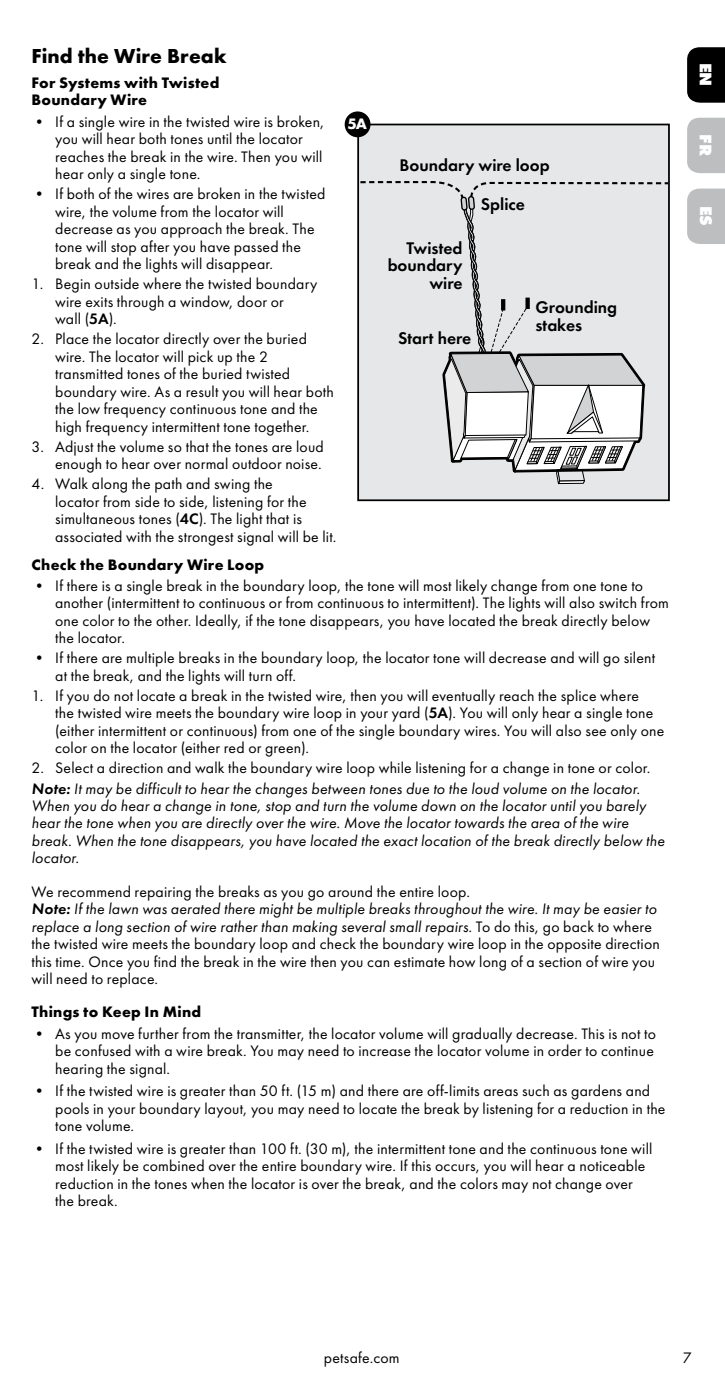
<style>
.page{position:relative;width:725px;height:1386px;background:#fff}
.page>*{position:absolute;margin:0;border:0;box-sizing:border-box;transform-origin:0 0}
.t1{font:21px "Futura PT Bold";letter-spacing:.005em;color:#000}
.t2{font:17.5px/17.5px "Futura PT Demi";color:#000;text-align:right}
.t3{font:700 17.5px "Futura PT Extra";color:#fff}
.t4{font:15.75px/17.5px "Futura PT Book";letter-spacing:.01em;color:#000}
.t5{font:italic 15.75px/17.5px "Futura PT Book";letter-spacing:.01em;color:#000}
.t6{font:15.75px/17.5px "Futura PT Bold";letter-spacing:.02em;color:#000}
.t7{font:15.75px "Futura PT Bold";color:#fff}
.s1{font-family:"Futura PT Demi"}
.s2{font-family:"Futura PT Demi";font-style:italic}
.s3{font-style:italic}
</style>
<div class="page">
<svg style="left:687px;top:47px;width:37px;height:56px"></svg>
<div style="left:687px;top:118px;width:37px;height:55px;background:#bcbec0"></div>
<div style="left:687px;top:189px;width:37px;height:55px;background:#bcbec0"></div>
<div style="left:358px;top:125px;width:311px;height:375px;background:#e6e7e8"></div>
<svg style="left:360px;top:181px;width:306px;height:304px"></svg>
<svg style="left:501px;top:299px;width:4px;height:12px"></svg>
<svg style="left:525px;top:298px;width:4px;height:11px"></svg>
<div style="left:357px;top:124px;width:312px;height:377px;border:2px solid #000"></div>
<div style="left:344px;top:111px;width:26px;height:26px;background:#000;border-radius:50%"></div>
<h1 class="t1" style="left:32px;top:42px;width:197px">Find the Wire Break</h1>
<p class="t6" style="left:32px;top:74px;width:189px">For Systems with Twisted<br>Boundary Wire</p>
<p class="t4" style="left:55px;top:113px;width:271px;text-indent:-24px">• If a single wire in the twisted wire is broken, you will hear both tones until the locator reaches the break in the wire. Then you will hear only a single tone.</p>
<p class="t4" style="left:55px;top:185px;width:272px;text-indent:-24px">• If both of the wires are broken in the twisted wire, the volume from the locator will decrease as you approach the break. The tone will stop after you have passed the break and the lights will disappear.</p>
<p class="t4" style="left:55px;top:275px;width:264px;text-indent:-24px">1. Begin outside where the twisted boundary wire exits through a window, door or<br>wall (<span class="s1">5A</span>).</p>
<p class="t4" style="left:55px;top:330px;width:280px;text-indent:-24px">2. Place the locator directly over the buried wire. The locator will pick up the 2 transmitted tones of the buried twisted boundary wire. As a result you will hear both the low frequency continuous tone and the high frequency intermittent tone together.</p>
<p class="t4" style="left:32px;top:438px;width:294px;text-align:right">3. Adjust the volume so that the tones are loud enough to hear over normal outdoor noise.</p>
<p class="t4" style="left:55px;top:475px;width:283px;text-indent:-24px">4. Walk along the path and swing the<br>locator from side to side, listening for the simultaneous tones (<span class="s1">4C</span>). The light that is associated with the strongest signal will be lit.</p>
<p class="t6" style="left:32px;top:555px;width:234px">Check the Boundary Wire Loop</p>
<p class="t4" style="left:55px;top:577px;width:615px;text-indent:-24px">• If there is a single break in the boundary loop, the tone will most likely change from one tone to another (intermittent to continuous or from continuous to intermittent). The lights will also switch from one color to the other. Ideally, if the tone disappears, you have located the break directly below the locator.</p>
<p class="t4" style="left:55px;top:649px;width:601px;text-indent:-24px">• If there are multiple breaks in the boundary loop, the locator tone will decrease and will go silent at the break, and the lights will turn off.</p>
<p class="t4" style="left:55px;top:687px;width:610px;text-indent:-24px">1. If you do not locate a break in the twisted wire, then you will eventually reach the splice where<br>the twisted wire meets the boundary wire loop in your yard (<span class="s1">5A</span>). You will only hear a single tone (either intermittent or continuous) from one of the single boundary wires. You will also see only one color on the locator (either red or green).</p>
<p class="t4" style="left:32px;top:758px;width:620px;line-height:19.9px">2. Select a direction and walk the boundary wire loop while listening for a change in tone or color.<br><span class="s2">Note:</span> <span class="s3">It may be difficult to hear the changes between tones due to the loud volume on the locator.</span></p>
<p class="t5" style="left:32px;top:797px;width:634px">When you do hear a change in tone, stop and turn the volume down on the locator until you barely hear the tone when you are directly over the wire. Move the locator towards the area of the wire break. When the tone disappears, you have located the exact location of the break directly below the locator.</p>
<p class="t4" style="left:32px;top:883px;width:629px">We recommend repairing the breaks as you go around the entire loop.<br><span class="s2">Note:</span> <span class="s3">If the lawn was aerated there might be multiple breaks throughout the wire. It may be easier to replace a long section of wire rather than making several small repairs.</span> To do this, go back to where the twisted wire meets the boundary loop and check the boundary wire loop in the opposite direction this time. Once you find the break in the wire then you can estimate how long of a section of wire you will need to replace.</p>
<p class="t6" style="left:32px;top:1003px;width:171px">Things to Keep In Mind</p>
<p class="t4" style="left:55px;top:1025px;width:602px;text-indent:-24px">• As you move further from the transmitter, the locator volume will gradually decrease. This is not to be confused with a wire break. You may need to increase the locator volume in order to continue hearing the signal.</p>
<p class="t4" style="left:55px;top:1082px;width:611px;text-indent:-24px">• If the twisted wire is greater than 50 ft. (15 m) and there are off-limits areas such as gardens and pools in your boundary layout, you may need to locate the break by listening for a reduction in the tone volume.</p>
<p class="t4" style="left:55px;top:1140px;width:598px;text-indent:-24px">• If the twisted wire is greater than 100 ft. (30 m), the intermittent tone and the continuous tone will most likely be combined over the entire boundary wire. If this occurs, you will hear a noticeable reduction in the tones when the locator is over the break, and the colors may not change over the break.</p>
<p class="t7" style="left:347px;top:114px;width:21px">5A</p>
<p class="t2" style="left:399px;top:156px;width:152px">Boundary wire loop</p>
<p class="t2" style="left:481px;top:195px;width:46px">Splice</p>
<p class="t2" style="left:387px;top:239px;width:76px">Twisted boundary wire</p>
<p class="t2" style="left:535px;top:299px;width:83px;text-align:left">Grounding stakes</p>
<p class="t2" style="left:398px;top:329px;width:75px">Start here</p>
<p class="t3" style="left:716px;top:63px;width:25px;rotate:90deg">EN</p>
<p class="t3" style="left:717px;top:134px;width:23px;rotate:90deg">FR</p>
<p class="t3" style="left:717px;top:206px;width:22px;rotate:90deg">ES</p>
<p class="t4" style="left:324px;top:1348px;width:77px">petsafe.com</p>
<p class="t4" style="left:682px;top:1348px;width:10px">7</p>
</div>
